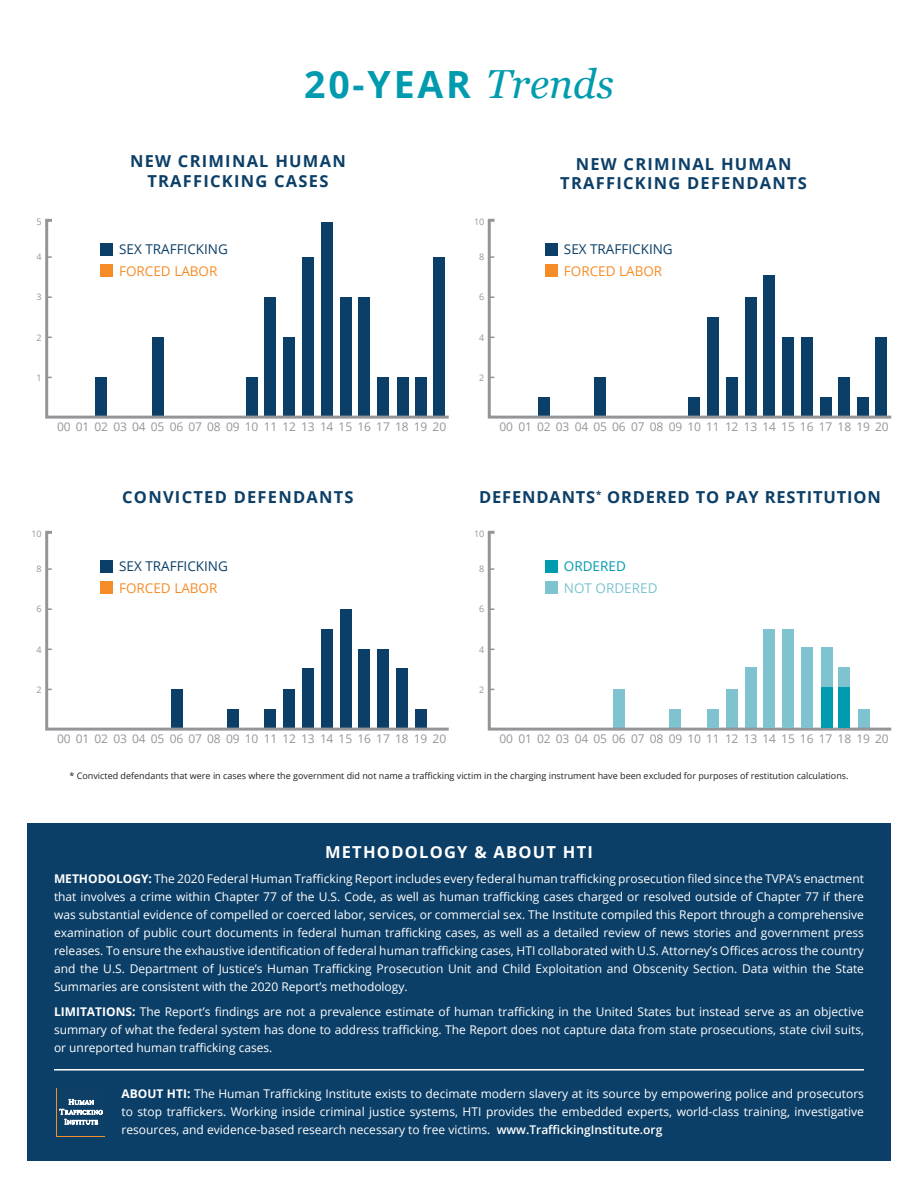
<style>
.page{position:relative;width:918px;height:1188px;background:#fff}
.page>*{position:absolute;margin:0;border:0;box-sizing:border-box;transform-origin:0 0}
.t1{font:700 37.5px "Open Sans";letter-spacing:.075em;color:#009bae}
.t2{font:700 16.5px/19.8px "Open Sans";letter-spacing:.075em;color:#0c3f67;text-align:center}
.t3{font:700 16.5px "Open Sans";letter-spacing:.05em;color:#0c3f67}
.t4{font:700 16.5px "Open Sans";letter-spacing:.075em;color:#fff}
.t5{font:13.5px "Open Sans";color:#0c3f67}
.t6{font:13.5px "Open Sans";color:#f68c27}
.t7{font:13.5px "Open Sans";color:#7ec3cf}
.t8{font:13.5px "Open Sans";color:#009bae}
.t9{font:12px/18px "Open Sans";color:#fff;text-align:justify}
.t10{font:12px "Open Sans";letter-spacing:-.02em;color:#939598}
.B_Footnote_-_Gotham{font:9px "Open Sans";color:#231f20}
.t11{font:9px "Open Sans";color:#939598}
.s1{font-family:"Georgia";font-weight:400;font-style:italic;font-size:40.5px}
.s2{font-weight:700}
.s3{font-weight:600}
</style>
<div class="page">
<div style="left:27px;top:824px;width:864px;height:337px;background:#0c3f67"></div>
<svg style="left:57px;top:1136px;width:48px;height:1px"></svg>
<svg style="left:59px;top:1099px;width:44px;height:25px"></svg>
<hr style="left:54px;top:1069px;width:810px;height:2px;background:#fff">
<svg style="left:487px;top:218px;width:405px;height:201px"></svg>
<svg style="left:45px;top:218px;width:404px;height:201px"></svg>
<svg style="left:487px;top:530px;width:405px;height:201px"></svg>
<svg style="left:45px;top:530px;width:404px;height:201px"></svg>
<div style="left:545px;top:243px;width:13px;height:12px;background:#0c3f67"></div>
<div style="left:545px;top:264px;width:13px;height:13px;background:#f68c27"></div>
<div style="left:100px;top:560px;width:13px;height:12px;background:#0c3f67"></div>
<div style="left:100px;top:581px;width:13px;height:13px;background:#f68c27"></div>
<div style="left:545px;top:560px;width:13px;height:12px;background:#009bae"></div>
<div style="left:545px;top:581px;width:13px;height:13px;background:#7ec3cf"></div>
<div style="left:707px;top:709px;width:12px;height:19px;background:#7ec3cf"></div>
<div style="left:782px;top:629px;width:12px;height:99px;background:#7ec3cf"></div>
<div style="left:821px;top:647px;width:12px;height:81px;background:#7ec3cf"></div>
<div style="left:821px;top:687px;width:12px;height:41px;background:#009bae"></div>
<div style="left:838px;top:667px;width:12px;height:61px;background:#7ec3cf"></div>
<div style="left:838px;top:687px;width:12px;height:41px;background:#009bae"></div>
<div style="left:801px;top:647px;width:12px;height:81px;background:#7ec3cf"></div>
<div style="left:763px;top:629px;width:12px;height:99px;background:#7ec3cf"></div>
<p class="t1" style="left:304px;top:58px;width:311px">20-YEAR <span class="s1">Trends</span></p>
<p class="t2" style="left:130px;top:151px;width:217px">NEW CRIMINAL HUMAN<br>TRAFFICKING CASES</p>
<p class="t2" style="left:560px;top:153px;width:248px">NEW CRIMINAL HUMAN<br>TRAFFICKING DEFENDANTS</p>
<p class="t11" style="left:36px;top:215px;width:7px">5</p>
<p class="t11" style="left:474px;top:215px;width:12px">10</p>
<p class="t11" style="left:36px;top:251px;width:7px">4</p>
<p class="t5" style="left:119px;top:240px;width:110px">SEX TRAFFICKING</p>
<p class="t6" style="left:119px;top:262px;width:100px">FORCED LABOR</p>
<p class="t11" style="left:479px;top:251px;width:7px">8</p>
<p class="t5" style="left:564px;top:240px;width:110px">SEX TRAFFICKING</p>
<p class="t6" style="left:564px;top:262px;width:100px">FORCED LABOR</p>
<p class="t11" style="left:36px;top:291px;width:7px">3</p>
<p class="t11" style="left:479px;top:291px;width:7px">6</p>
<p class="t11" style="left:36px;top:331px;width:7px">2</p>
<p class="t11" style="left:479px;top:331px;width:7px">4</p>
<p class="t11" style="left:36px;top:371px;width:7px">1</p>
<p class="t11" style="left:479px;top:371px;width:7px">2</p>
<p class="t10" style="left:57px;top:419px;width:391px">00 01 02 03 04 05 06 07 08 09 10 11 12 13 14 15 16 17 18 19 20</p>
<p class="t10" style="left:500px;top:419px;width:391px">00 01 02 03 04 05 06 07 08 09 10 11 12 13 14 15 16 17 18 19 20</p>
<p class="t2" style="left:122px;top:487px;width:233px">CONVICTED DEFENDANTS</p>
<p class="t3" style="left:479px;top:486px;width:403px">DEFENDANTS<sup>*</sup> ORDERED TO PAY RESTITUTION</p>
<p class="t11" style="left:32px;top:527px;width:12px">10</p>
<p class="t11" style="left:474px;top:527px;width:12px">10</p>
<p class="t11" style="left:36px;top:563px;width:7px">8</p>
<p class="t5" style="left:119px;top:557px;width:110px">SEX TRAFFICKING</p>
<p class="t6" style="left:119px;top:579px;width:100px">FORCED LABOR</p>
<p class="t11" style="left:479px;top:563px;width:7px">8</p>
<p class="t8" style="left:564px;top:557px;width:63px">ORDERED</p>
<p class="t7" style="left:564px;top:579px;width:95px">NOT ORDERED</p>
<p class="t11" style="left:36px;top:603px;width:7px">6</p>
<p class="t11" style="left:479px;top:603px;width:7px">6</p>
<p class="t11" style="left:36px;top:643px;width:7px">4</p>
<p class="t11" style="left:479px;top:643px;width:7px">4</p>
<p class="t11" style="left:36px;top:683px;width:7px">2</p>
<p class="t11" style="left:479px;top:683px;width:7px">2</p>
<p class="t10" style="left:57px;top:731px;width:391px">00 01 02 03 04 05 06 07 08 09 10 11 12 13 14 15 16 17 18 19 20</p>
<p class="t10" style="left:500px;top:731px;width:391px">00 01 02 03 04 05 06 07 08 09 10 11 12 13 14 15 16 17 18 19 20</p>
<p class="B_Footnote_-_Gotham" style="left:70px;top:770px;width:781px">* Convicted defendants that were in cases where the government did not name a trafficking victim in the charging instrument have been excluded for purposes of restitution calculations.</p>
<p class="t4" style="left:325px;top:841px;width:269px">METHODOLOGY &amp; ABOUT HTI</p>
<p class="t9" style="left:54px;top:869px;width:812px"><span class="s2">METHODOLOGY:</span> The 2020 Federal Human Trafficking Report includes every federal human trafficking prosecution filed since the TVPA’s enactment that involves a crime within Chapter 77 of the U.S. Code, as well as human trafficking cases charged or resolved outside of Chapter 77 if there was substantial evidence of compelled or coerced labor, services, or commercial sex. The Institute compiled this Report through a comprehensive examination of public court documents in federal human trafficking cases, as well as a detailed review of news stories and government press releases. To ensure the exhaustive identification of federal human trafficking cases, HTI collaborated with U.S. Attorney’s Offices across the country and the U.S. Department of Justice’s Human Trafficking Prosecution Unit and Child Exploitation and Obscenity Section. Data within the State Summaries are consistent with the 2020 Report’s methodology.</p>
<p class="t9" style="left:54px;top:1002px;width:812px"><span class="s2">LIMITATIONS:</span> The Report’s findings are not a prevalence estimate of human trafficking in the United States but instead serve as an objective summary of what the federal system has done to address trafficking. The Report does not capture data from state prosecutions, state civil suits, or unreported human trafficking cases.</p>
<p class="t9" style="left:122px;top:1084px;width:744px"><span class="s2">ABOUT HTI:</span> The Human Trafficking Institute exists to decimate modern slavery at its source by empowering police and prosecutors to stop traffickers. Working inside criminal justice systems, HTI provides the embedded experts, world-class training, investigative resources, and evidence-based research necessary to free victims. <span class="s3">www.TraffickingInstitute.org</span></p>
</div>
